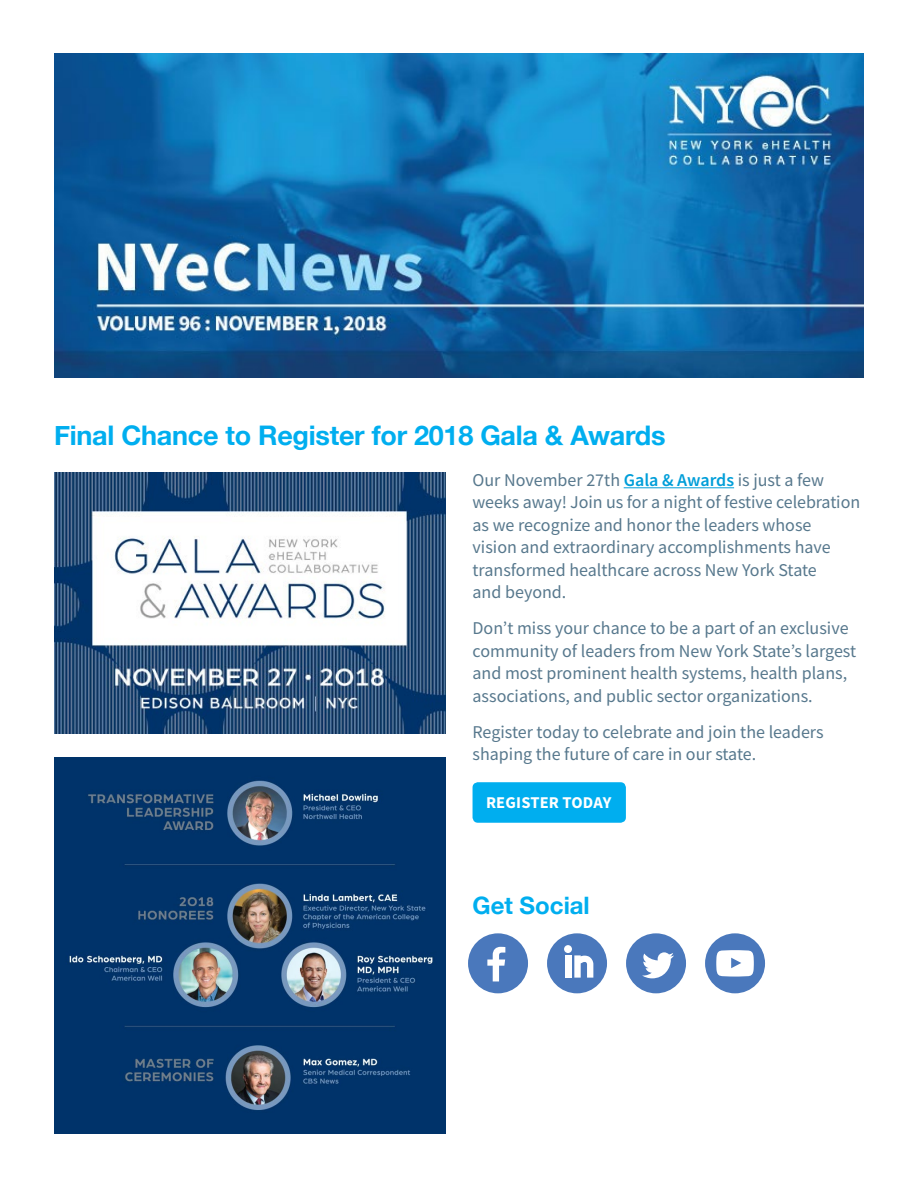
<style>
.page{position:relative;width:918px;height:1188px;background:#fff}
.page>*{position:absolute;margin:0;border:0;box-sizing:border-box;transform-origin:0 0}
.t1{font:700 27px "Helvetica Neue";letter-spacing:-.01em;color:#00aeef}
.t2{font:700 24px "Helvetica Neue";color:#00aeef}
.t3{font:18px/22.5px "Source Sans Pro";color:#57788d}
.t4{font:700 16.5px "Source Sans Pro";letter-spacing:.01em;color:#fff}
.s1{font-weight:600;color:#009ed9}
</style>
<div class="page">
<hr style="left:624px;top:487px;width:110px;height:1px;background:#009ed9">
<img style="left:54px;top:54px;width:810px;height:324px">
<img style="left:54px;top:472px;width:392px;height:261px">
<img style="left:54px;top:758px;width:392px;height:376px">
<div style="left:473px;top:782px;width:153px;height:41px;background:#00aeef;border-radius:5px"></div>
<div style="left:468px;top:933px;width:60px;height:60px;background:#4a78bc;border-radius:50%"></div>
<svg style="left:487px;top:947px;width:18px;height:34px"></svg>
<div style="left:547px;top:933px;width:60px;height:60px;background:#4a78bc;border-radius:50%"></div>
<div style="left:565px;top:955px;width:6px;height:23px;background:#fff"></div>
<svg style="left:574px;top:955px;width:19px;height:23px"></svg>
<div style="left:564px;top:945px;width:8px;height:8px;background:#fff;border-radius:50%"></div>
<div style="left:626px;top:933px;width:60px;height:60px;background:#4a78bc;border-radius:50%"></div>
<svg style="left:642px;top:952px;width:32px;height:26px"></svg>
<div style="left:705px;top:933px;width:60px;height:60px;background:#4a78bc;border-radius:50%"></div>
<svg style="left:716px;top:950px;width:38px;height:27px"></svg>
<h1 class="t1" style="left:54px;top:414px;width:613px">Final Chance to Register for 2018 Gala &amp; Awards</h1>
<p class="t3" style="left:473px;top:469px;width:389px">Our November 27th <span class="s1">Gala &amp; Awards</span> is just a few weeks away! Join us for a night of festive celebration as we recognize and honor the leaders whose vision and extraordinary accomplishments have transformed healthcare across New York State<br>and beyond.</p>
<p class="t3" style="left:473px;top:617px;width:385px">Don’t miss your chance to be a part of an exclusive community of leaders from New York State’s largest and most prominent health systems, health plans, associations, and public sector organizations.</p>
<p class="t3" style="left:473px;top:721px;width:353px">Register today to celebrate and join the leaders shaping the future of care in our state.</p>
<p class="t4" style="left:486px;top:792px;width:127px">REGISTER TODAY</p>
<h2 class="t2" style="left:473px;top:887px;width:119px">Get Social</h2>
</div>
